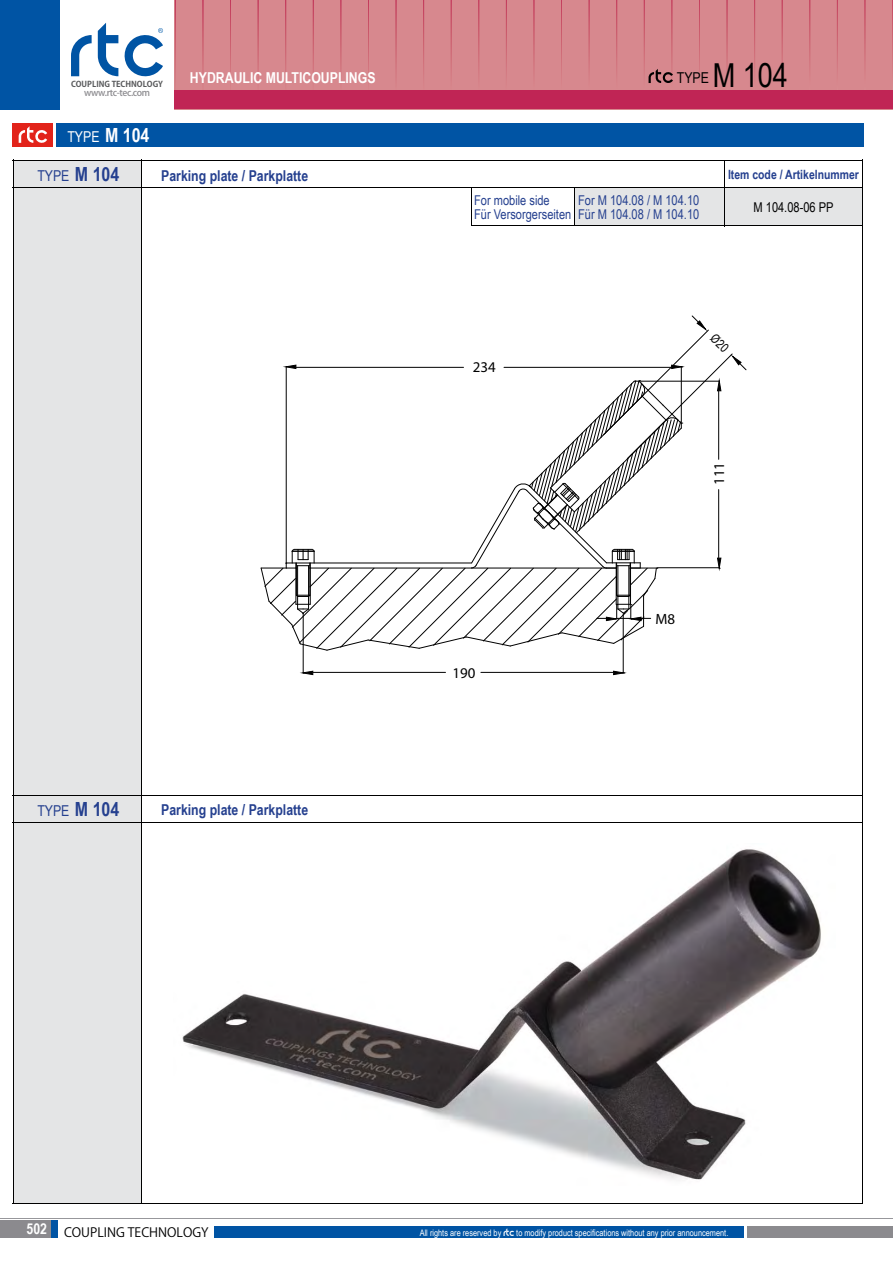
<style>
.page{position:relative;width:893px;height:1263px;background:#fff}
.page>*{position:absolute;margin:0;border:0;box-sizing:border-box;transform-origin:0 0}
.t1{font:700 15px "Arial Narrow";color:#25408f}
.t2{font:700 15px "Arial Narrow";color:#fff}
.t3{font:15px "Arial Narrow";color:#25408f}
.t4{font:15px "Arial Narrow";color:#fff}
.t5{font:15px "Arial Narrow";color:#000}
.t6{font:14.85px "Myriad Pro";color:#000}
.t7{font:13.5px/13.5px "Arial Narrow";color:#25408f}
.t8{font:13.5px "Arial Narrow";color:#000}
.t9{font:700 12.75px "Arial Narrow";color:#25408f}
.t10{font:12.75px "Koz Go Pr 6 N";color:#000}
.t11{font:500 9.15px "Koz Go Pr 6 N";letter-spacing:-.04em;color:#8b8a8e}
.t12{font:9px "Arial Narrow";color:#fff}
.t13{font:700 8.1px "Koz Go Pr 6 N";color:#58595b}
.s1{font-weight:700;font-size:19.5px}
.s2{font-size:33px}
.s3{font-family:"Abode";font-size:10.5px}
</style>
<div class="page">
<div style="left:865px;top:0;width:28px;height:91px;background:#d7888e"></div>
<div style="left:175px;top:0;width:690px;height:91px;background:#d7888e"></div>
<div style="left:175px;top:91px;width:718px;height:18px;background:#c02555"></div>
<img style="left:182px;top:849px;width:639px;height:331px">
<div style="left:0;top:1220px;width:50px;height:17px;background:#8b8a8e"></div>
<div style="left:747px;top:1226px;width:146px;height:11px;background:#8b8a8e"></div>
<div style="left:214px;top:1226px;width:530px;height:11px;background:#0054a4"></div>
<div style="left:51px;top:1220px;width:7px;height:17px;background:#0054a4"></div>
<hr style="left:0;top:1218px;width:893px;height:1px;background:#97979b">
<div style="left:56px;top:123px;width:807px;height:23px;background:#0054a4"></div>
<div style="left:13px;top:123px;width:40px;height:23px;background:#e2231a"></div>
<svg style="left:19px;top:126px;width:28px;height:17px"></svg>
<div style="left:575px;top:187px;width:287px;height:39px;background:#e4e5e6"></div>
<hr style="left:471px;top:225px;width:392px;height:1px;background:#000">
<hr style="left:574px;top:188px;width:1px;height:38px;background:#000">
<hr style="left:724px;top:160px;width:1px;height:67px;background:#000">
<div style="left:13px;top:160px;width:128px;height:1043px;background:#e4e5e6"></div>
<hr style="left:13px;top:160px;width:850px;height:1px;background:#000">
<hr style="left:13px;top:1203px;width:850px;height:1px;background:#000">
<hr style="left:141px;top:160px;width:1px;height:1044px;background:#000">
<hr style="left:13px;top:160px;width:1px;height:1044px;background:#000">
<hr style="left:13px;top:187px;width:850px;height:1px;background:#000">
<hr style="left:862px;top:160px;width:1px;height:1044px;background:#000">
<hr style="left:13px;top:795px;width:850px;height:1px;background:#000">
<hr style="left:13px;top:822px;width:850px;height:1px;background:#000">
<hr style="left:471px;top:187px;width:1px;height:39px;background:#000">
<hr style="left:303px;top:614px;width:1px;height:58px;background:#000">
<hr style="left:623px;top:614px;width:1px;height:58px;background:#000">
<hr style="left:313px;top:672px;width:132px;height:1px;background:#000">
<hr style="left:481px;top:672px;width:132px;height:1px;background:#000">
<svg style="left:300px;top:670px;width:14px;height:6px"></svg>
<svg style="left:613px;top:670px;width:14px;height:6px"></svg>
<svg style="left:649px;top:69px;width:24px;height:15px"></svg>
<div style="left:0;top:0;width:60px;height:109px;background:#0054a4"></div>
<svg style="left:71px;top:35px;width:21px;height:41px"></svg>
<svg style="left:98px;top:23px;width:65px;height:54px"></svg>
<svg style="left:260px;top:315px;width:487px;height:336px"></svg>
<p class="t13" style="left:71px;top:79px;width:94px">COUPLING TECHNOLOGY</p>
<p class="t11" style="left:84px;top:88px;width:68px">www.rtc-tec.com</p>
<h1 class="t4" style="left:67px;top:128px;width:84px">TYPE <span class="s1">M 104</span></h1>
<h1 class="t2" style="left:190px;top:69px;width:187px">HYDRAULIC MULTICOUPLINGS</h1>
<h1 class="t5" style="left:677px;top:69px;width:113px">TYPE <span class="s2">M 104</span></h1>
<h1 class="t3" style="left:37px;top:167px;width:84px">TYPE <span class="s1">M 104</span></h1>
<h1 class="t1" style="left:161px;top:167px;width:148px">Parking plate / Parkplatte</h1>
<h3 class="t9" style="left:728px;top:167px;width:132px">Item code / Artikelnummer</h3>
<h1 class="t3" style="left:37px;top:802px;width:84px">TYPE <span class="s1">M 104</span></h1>
<h1 class="t1" style="left:161px;top:801px;width:148px">Parking plate / Parkplatte</h1>
<h3 class="t7" style="left:474px;top:193px;width:99px">For mobile side<br>Für Versorgerseiten</h3>
<h3 class="t7" style="left:578px;top:193px;width:123px">For M 104.08 / M 104.10<br>Für M 104.08 / M 104.10</h3>
<h3 class="t8" style="left:753px;top:199px;width:82px">M 104.08-06 PP</h3>
<h2 class="t6" style="left:473px;top:358px;width:24px">234</h2>
<h2 class="t6" style="left:452px;top:664px;width:24px">190</h2>
<h2 class="t6" style="left:710px;top:485px;width:24px;rotate:-90deg">111</h2>
<h2 class="t6" style="left:655px;top:610px;width:21px">M8</h2>
<h1 class="t2" style="left:27px;top:1220px;width:22px">502</h1>
<h3 class="t10" style="left:64px;top:1225px;width:146px">COUPLING TECHNOLOGY</h3>
<p class="t12" style="left:420px;top:1227px;width:310px">All rights are reserved by <span class="s3">rtc</span> to modify product specifications without any prior announcement.</p>
</div>
